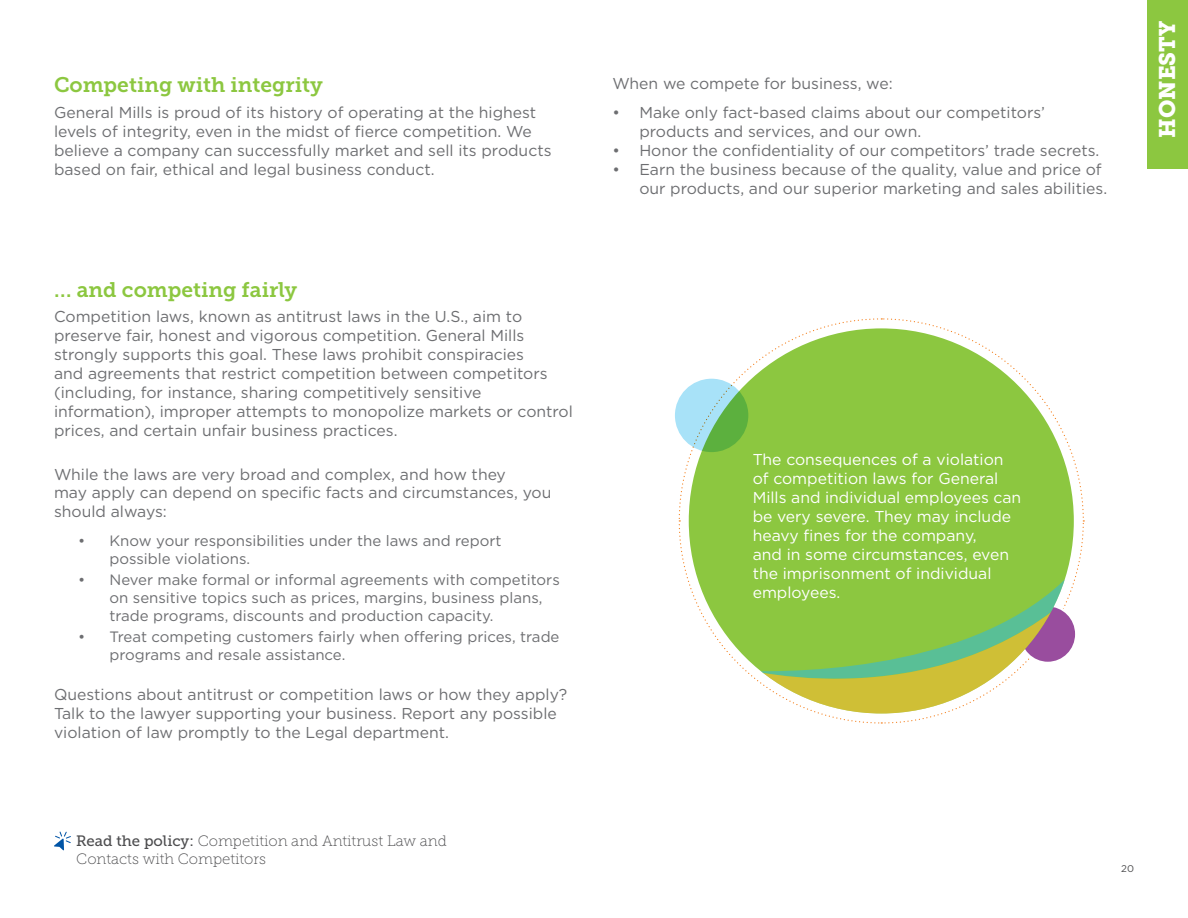
<style>
.page{position:relative;width:1188px;height:918px;background:#fff}
.page>*{position:absolute;margin:0;border:0;box-sizing:border-box;transform-origin:0 0}
.t1{font:22.5px "Museo Slab 900";color:#fff}
.t2{font:21px "Museo Slab 700";color:#8cc740}
.t3{font:15.75px/18.9px "Gotham";color:#6d6e71}
.t4{font:15.75px/18.9px "Gotham";color:#fff}
.t5{font:15px/18px "Gotham";color:#6d6e71}
.t6{font:15px/18px "Museo Slab 100";color:#4d4d4f}
.t7{font:9.75px "Gotham";color:#4d4d4f}
.s1{font-family:"Museo Slab 500"}
</style>
<div class="page">
<svg style="left:54px;top:832px;width:17px;height:19px"></svg>
<div style="left:1148px;top:0;width:40px;height:168px;background:#8cc740"></div>
<svg style="left:678px;top:318px;width:407px;height:406px"></svg>
<div style="left:689px;top:328px;width:385px;height:385px;background:#8cc740;border-radius:50%"></div>
<svg style="left:706px;top:542px;width:368px;height:171px"></svg>
<svg style="left:723px;top:585px;width:351px;height:128px"></svg>
<svg style="left:674px;top:377px;width:76px;height:76px;background:#90d0b4"></svg>
<div style="left:672px;top:376px;width:79px;height:79px;border:2px solid #fff;border-radius:50%"></div>
<h2 class="t2" style="left:54px;top:73px;width:270px">Competing with integrity</h2>
<p class="t3" style="left:54px;top:103px;width:499px">General Mills is proud of its history of operating at the highest levels of integrity, even in the midst of fierce competition. We believe a company can successfully market and sell its products based on fair, ethical and legal business conduct.</p>
<h2 class="t2" style="left:54px;top:277px;width:245px">… and competing fairly</h2>
<p class="t3" style="left:54px;top:307px;width:520px">Competition laws, known as antitrust laws in the U.S., aim to preserve fair, honest and vigorous competition. General Mills strongly supports this goal. These laws prohibit conspiracies<br>and agreements that restrict competition between competitors (including, for instance, sharing competitively sensitive information), improper attempts to monopolize markets or control prices, and certain unfair business practices.</p>
<p class="t3" style="left:54px;top:464px;width:499px">While the laws are very broad and complex, and how they<br>may apply can depend on specific facts and circumstances, you should always:</p>
<p class="t5" style="left:110px;top:531px;width:394px;text-indent:-32px">• Know your responsibilities under the laws and report possible violations.</p>
<p class="t5" style="left:110px;top:570px;width:452px;text-indent:-32px">• Never make formal or informal agreements with competitors on sensitive topics such as prices, margins, business plans, trade programs, discounts and production capacity.</p>
<p class="t5" style="left:110px;top:628px;width:452px;text-indent:-32px">• Treat competing customers fairly when offering prices, trade programs and resale assistance.</p>
<p class="t3" style="left:54px;top:685px;width:515px">Questions about antitrust or competition laws or how they apply?<br>Talk to the lawyer supporting your business. Report any possible violation of law promptly to the Legal department.</p>
<p class="t6" style="left:76px;top:832px;width:372px"><span class="s1">Read the policy:</span> Competition and Antitrust Law and<br>Contacts with Competitors</p>
<p class="t3" style="left:612px;top:74px;width:282px">When we compete for business, we:</p>
<p class="t3" style="left:639px;top:103px;width:407px;text-indent:-27px">• Make only fact-based claims about our competitors’ products and services, and our own.</p>
<p class="t3" style="left:612px;top:141px;width:489px">• Honor the confidentiality of our competitors’ trade secrets.</p>
<p class="t3" style="left:639px;top:160px;width:469px;text-indent:-27px">• Earn the business because of the quality, value and price of our products, and our superior marketing and sales abilities.</p>
<h1 class="t1" style="left:1154px;top:138px;width:118px;rotate:-90deg">HONESTY</h1>
<p class="t4" style="left:753px;top:450px;width:270px">The consequences of a violation of competition laws for General<br>Mills and individual employees can be very severe. They may include heavy fines for the company,<br>and in some circumstances, even the imprisonment of individual employees.</p>
<p class="t7" style="left:1121px;top:862px;width:14px">20</p>
</div>
